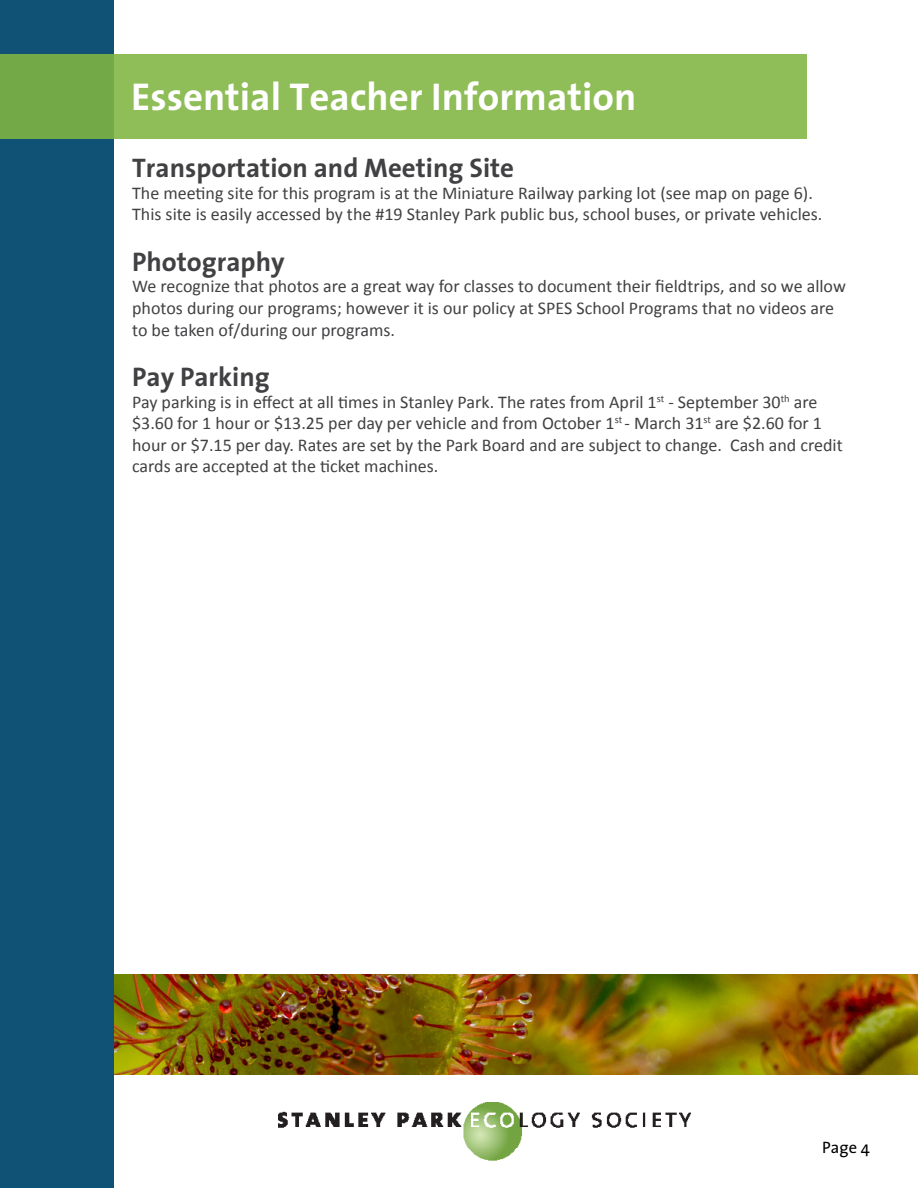
<style>
.page{position:relative;width:918px;height:1188px;background:#fff}
.page>*{position:absolute;margin:0;border:0;box-sizing:border-box;transform-origin:0 0}
.t1{font:700 39px "The Sans";color:#fff}
.t2{font:700 27px "The Sans";color:#414042}
.t3{font:18px/21.6px "Calibri";color:#414042}
.t4{font:16.5px "The Sans";color:#000}
</style>
<div class="page">
<div style="left:0;top:0;width:114px;height:1188px;background:#105176"></div>
<img style="left:114px;top:974px;width:804px;height:101px">
<svg style="left:0;top:54px;width:807px;height:85px;background:#8bba54"></svg>
<img style="left:278px;top:1102px;width:413px;height:59px">
<h1 class="t1" style="left:131px;top:64px;width:507px">Essential Teacher Information</h1>
<h2 class="t2" style="left:132px;top:145px;width:384px">Transportation and Meeting Site</h2>
<p class="t3" style="left:132px;top:181px;width:692px">The meeting site for this program is at the Miniature Railway parking lot (see map on page 6).<br>This site is easily accessed by the #19 Stanley Park public bus, school buses, or private vehicles.</p>
<h2 class="t2" style="left:132px;top:239px;width:154px">Photography</h2>
<p class="t3" style="left:132px;top:275px;width:715px">We recognize that photos are a great way for classes to document their fieldtrips, and so we allow photos during our programs; however it is our policy at SPES School Programs that no videos are to be taken of/during our programs.</p>
<h2 class="t2" style="left:132px;top:354px;width:139px">Pay Parking</h2>
<p class="t3" style="left:132px;top:390px;width:712px">Pay parking is in effect at all times in Stanley Park. The rates from April 1<sup>st</sup> - September 30<sup>th</sup> are $3.60 for 1 hour or $13.25 per day per vehicle and from October 1<sup>st</sup> - March 31<sup>st</sup> are $2.60 for 1 hour or $7.15 per day. Rates are set by the Park Board and are subject to change. Cash and credit cards are accepted at the ticket machines.</p>
<p class="t4" style="left:822px;top:1133px;width:49px">Page 4</p>
</div>
